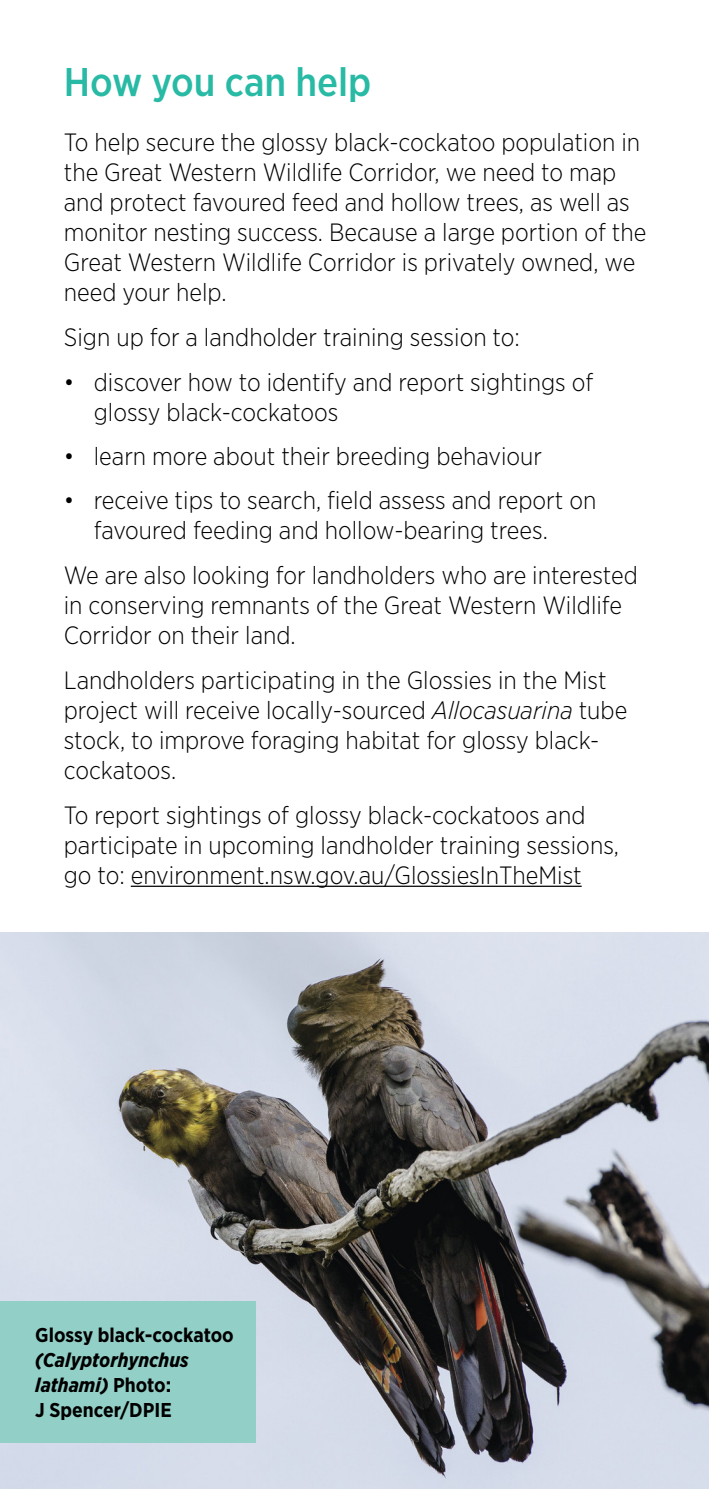
<style>
.page{position:relative;width:709px;height:1489px;background:#fff}
.page>*{position:absolute;margin:0;border:0;box-sizing:border-box;transform-origin:0 0}
.Heading_1{font:500 40px "Gotham Narrow";color:#28baa5}
.Body_Copy{font:300 25px/30px "Gotham Narrow";color:#000}
.Photo_credit{font:700 20px/25px "Gotham Narrow";color:#000}
.s1{font-style:italic}
</style>
<div class="page">
<hr style="left:131px;top:885px;width:450px;height:1px;background:#000">
<img style="left:0;top:932px;width:709px;height:556px">
<div style="left:0;top:1301px;width:255px;height:141px;background:#92d0c7"></div>
<p class="Heading_1" style="left:64px;top:56px;width:309px">How you can help</p>
<p class="Body_Copy" style="left:64px;top:126px;width:584px">To help secure the glossy black-cockatoo population in the Great Western Wildlife Corridor, we need to map and protect favoured feed and hollow trees, as well as monitor nesting success. Because a large portion of the Great Western Wildlife Corridor is privately owned, we need your help.</p>
<p class="Body_Copy" style="left:64px;top:321px;width:457px">Sign up for a landholder training session to:</p>
<p class="Body_Copy" style="left:94px;top:366px;width:501px;text-indent:-30px">• discover how to identify and report sightings of glossy black-cockatoos</p>
<p class="Body_Copy" style="left:64px;top:441px;width:480px">• learn more about their breeding behaviour</p>
<p class="Body_Copy" style="left:94px;top:485px;width:504px;text-indent:-30px">• receive tips to search, field assess and report on favoured feeding and hollow-bearing trees.</p>
<p class="Body_Copy" style="left:64px;top:559px;width:575px">We are also looking for landholders who are interested in conserving remnants of the Great Western Wildlife<br>Corridor on their land.</p>
<p class="Body_Copy" style="left:64px;top:664px;width:565px">Landholders participating in the Glossies in the Mist project will receive locally-sourced <span class="s1">Allocasuarina</span> tube stock, to improve foraging habitat for glossy black&shy;cockatoos.</p>
<p class="Body_Copy" style="left:64px;top:799px;width:557px">To report sightings of glossy black-cockatoos and participate in upcoming landholder training sessions, go to: environment.nsw.gov.au/GlossiesInTheMist</p>
<p class="Photo_credit" style="left:35px;top:1321px;width:200px">Glossy black-cockatoo <span class="s1">(Calyptorhynchus lathami)</span> Photo:<br>J Spencer/DPIE</p>
</div>
